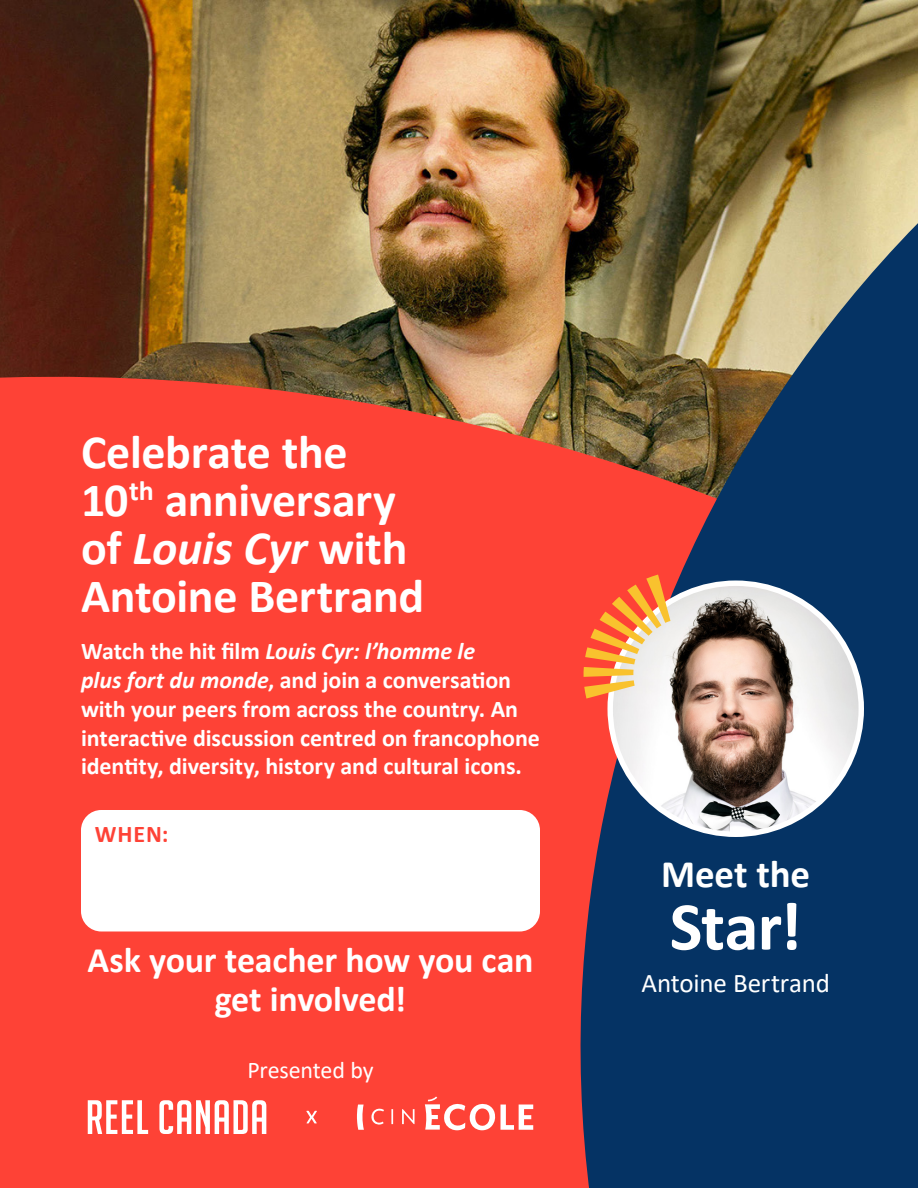
<style>
.page{position:relative;width:918px;height:1188px;background:#fff}
.page>*{position:absolute;margin:0;border:0;box-sizing:border-box;transform-origin:0 0}
.t1{font:700 69px "Calibri";color:#fff}
.t2{font:700 48px/48px "Calibri";letter-spacing:-.01em;color:#fff}
.t3{font:700 39px "Calibri";letter-spacing:-.005em;color:#fff}
.t4{font:700 36px/39px "Calibri";letter-spacing:-.005em;color:#fff;text-align:center}
.t5{font:27px "Calibri";letter-spacing:-.01em;color:#fff}
.t6{font:700 24px/28.8px "Calibri";color:#fff}
.t7{font:24px "Calibri";letter-spacing:-.01em;color:#fff}
.t8{font:700 24px "Calibri";color:#fe4236}
.s1{font-style:italic}
</style>
<div class="page">
<img style="left:0;top:0;width:472px;height:171px">
<svg style="left:0;top:171px;width:472px;height:1017px;background:#df4936"></svg>
<img style="left:472px;top:0;width:446px;height:1188px">
<img style="left:610px;top:583px;width:251px;height:251px;border-radius:126px">
<svg style="left:583px;top:575px;width:87px;height:124px;background:#f89d6d"></svg>
<svg style="left:357px;top:1097px;width:176px;height:33px"></svg>
<svg style="left:306px;top:1111px;width:11px;height:12px"></svg>
<svg style="left:88px;top:1100px;width:178px;height:34px"></svg>
<div style="left:81px;top:810px;width:459px;height:122px;background:#fff;border-radius:20px"></div>
<p class="t2" style="left:81px;top:427px;width:345px">Celebrate the<br>10<sup>th</sup> anniversary of <span class="s1">Louis Cyr</span> with<br>Antoine Bertrand</p>
<p class="t6" style="left:81px;top:637px;width:461px">Watch the hit film <span class="s1">Louis Cyr: l’homme le<br>plus fort du monde</span>, and join a conversation with your peers from across the country. An interactive discussion centred on francophone identity, diversity, history and cultural icons.</p>
<p class="t8" style="left:95px;top:817px;width:75px">WHEN:</p>
<p class="t4" style="left:87px;top:940px;width:448px">Ask your teacher how you can get involved!</p>
<p class="t7" style="left:247px;top:1053px;width:128px">Presented by</p>
<p class="t3" style="left:661px;top:846px;width:150px">Meet the</p>
<p class="t1" style="left:670px;top:878px;width:134px">Star!</p>
<p class="t5" style="left:641px;top:965px;width:190px">Antoine Bertrand</p>
</div>
